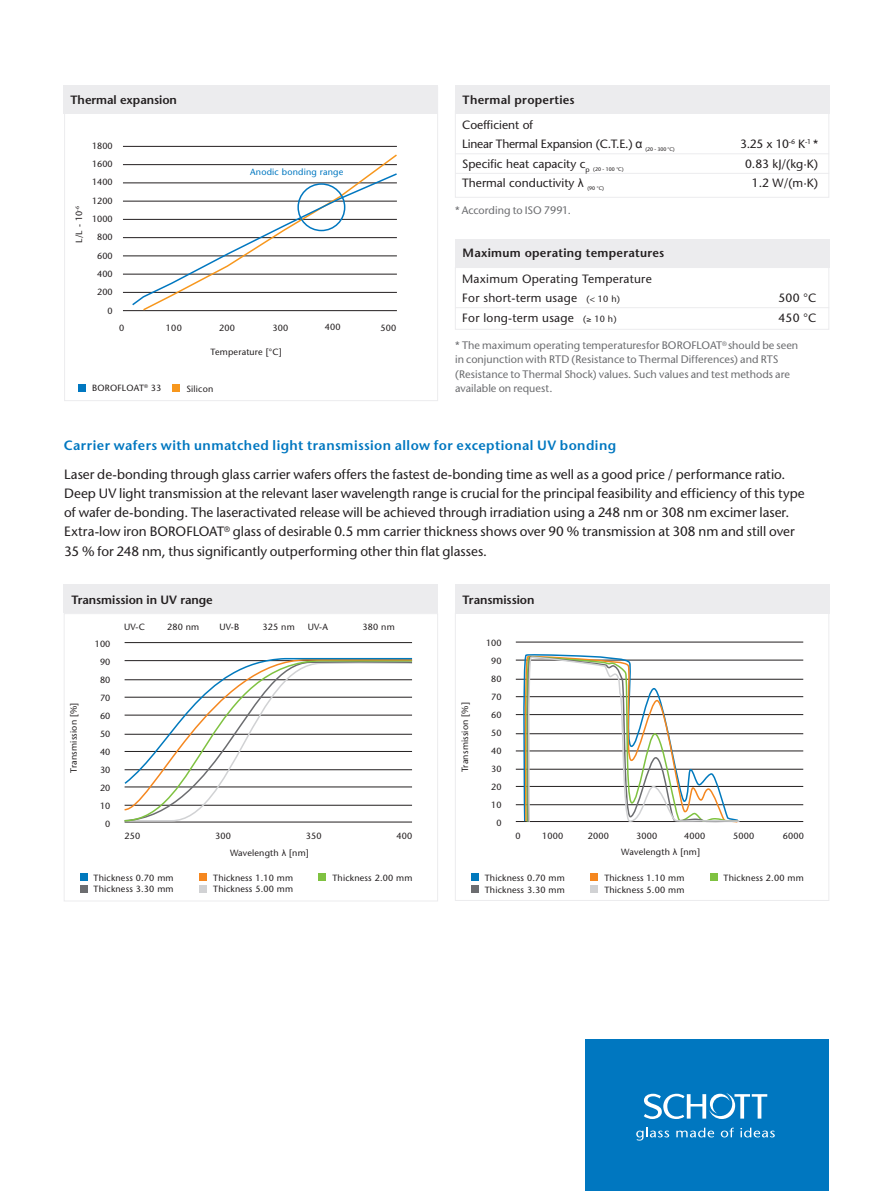
<style>
.page{position:relative;width:893px;height:1191px;background:#fff}
.page>*{position:absolute;margin:0;border:0;box-sizing:border-box;transform-origin:0 0}
.t1{font:13.5px/19.2px "Stone Sans";color:#231f20}
.t2{font:600 13.5px "Stone Sans";letter-spacing:.03em;color:#0077c0}
.t3{font:12px "Stone Sans";color:#231f20}
.t4{font:12px/19.5px "Stone Sans";letter-spacing:.02em;color:#231f20}
.t5{font:600 12px "Stone Sans";letter-spacing:-.005em;color:#231f20}
.t6{font:600 12px "Stone Sans";letter-spacing:.02em;color:#231f20}
.t7{font:12px/19.5px "Stone Sans";letter-spacing:-.02em;color:#231f20}
.t8{font:10.8px/14.2px "Stone Sans";color:#6c6d70}
.t9{font:9px "Stone Sans";letter-spacing:.02em;color:#231f20}
.t10{font:9px/18px "Stone Sans";color:#231f20;text-align:right}
.t11{font:9px "Stone Sans";letter-spacing:.02em;color:#0077c0}
.t12{font:5.25px "Stone Sans";letter-spacing:-.02em;color:#231f20}
.s1{font-family:"Arial"}
.s2{font-size:9px}
</style>
<div class="page">
<div style="left:585px;top:1039px;width:244px;height:152px;background:#0077c0"></div>
<svg style="left:644px;top:1093px;width:123px;height:26px"></svg>
<svg style="left:636px;top:1127px;width:33px;height:13px"></svg>
<svg style="left:676px;top:1127px;width:38px;height:10px"></svg>
<svg style="left:721px;top:1127px;width:13px;height:10px"></svg>
<svg style="left:740px;top:1127px;width:35px;height:10px"></svg>
<div style="left:455px;top:85px;width:374px;height:29px;background:#ececee"></div>
<div style="left:455px;top:110px;width:374px;height:88px;border:1px solid #ececee"></div>
<hr style="left:455px;top:173px;width:374px;height:1px;background:#ececee">
<hr style="left:455px;top:153px;width:374px;height:1px;background:#ececee">
<div style="left:455px;top:239px;width:374px;height:28px;background:#ececee"></div>
<div style="left:455px;top:267px;width:374px;height:63px;border:1px solid #ececee"></div>
<hr style="left:455px;top:307px;width:374px;height:1px;background:#ececee">
<div style="left:64px;top:85px;width:374px;height:29px;background:#ececee"></div>
<hr style="left:123px;top:310px;width:274px;height:1px;background:#231f20">
<hr style="left:123px;top:274px;width:274px;height:1px;background:#231f20">
<hr style="left:123px;top:292px;width:274px;height:1px;background:#231f20">
<hr style="left:123px;top:237px;width:274px;height:1px;background:#231f20">
<hr style="left:123px;top:256px;width:274px;height:1px;background:#231f20">
<hr style="left:123px;top:219px;width:274px;height:1px;background:#231f20">
<hr style="left:123px;top:201px;width:274px;height:1px;background:#231f20">
<hr style="left:123px;top:164px;width:274px;height:1px;background:#231f20">
<hr style="left:123px;top:146px;width:274px;height:1px;background:#231f20">
<hr style="left:123px;top:183px;width:274px;height:1px;background:#231f20">
<svg style="left:131px;top:154px;width:266px;height:158px"></svg>
<div style="left:78px;top:384px;width:8px;height:8px;background:#0077c0"></div>
<div style="left:173px;top:384px;width:7px;height:8px;background:#f7971d"></div>
<div style="left:297px;top:183px;width:48px;height:48px;border:2px solid #0077c0;border-radius:50%"></div>
<div style="left:64px;top:87px;width:374px;height:314px;border:1px solid #ececee"></div>
<div style="left:64px;top:584px;width:374px;height:29px;background:#ececee"></div>
<div style="left:64px;top:613px;width:374px;height:288px;border:1px solid #ececee"></div>
<hr style="left:125px;top:642px;width:287px;height:1px;background:#231f20">
<div style="left:80px;top:885px;width:7px;height:7px;background:#6c6d70"></div>
<div style="left:80px;top:873px;width:7px;height:7px;background:#0079bd"></div>
<div style="left:199px;top:885px;width:8px;height:7px;background:#d1d2d4"></div>
<div style="left:199px;top:873px;width:8px;height:7px;background:#f5871f"></div>
<div style="left:319px;top:873px;width:7px;height:7px;background:#7fc241"></div>
<svg style="left:124px;top:811px;width:288px;height:11px"></svg>
<svg style="left:124px;top:785px;width:288px;height:26px"></svg>
<svg style="left:124px;top:657px;width:289px;height:128px"></svg>
<div style="left:455px;top:584px;width:374px;height:30px;background:#ececee"></div>
<div style="left:455px;top:613px;width:374px;height:288px;border:1px solid #ececee"></div>
<hr style="left:516px;top:821px;width:287px;height:1px;background:#231f20">
<hr style="left:516px;top:786px;width:287px;height:1px;background:#231f20">
<hr style="left:516px;top:804px;width:287px;height:1px;background:#231f20">
<hr style="left:516px;top:750px;width:287px;height:1px;background:#231f20">
<hr style="left:516px;top:769px;width:287px;height:1px;background:#231f20">
<hr style="left:516px;top:733px;width:287px;height:1px;background:#231f20">
<hr style="left:516px;top:714px;width:287px;height:1px;background:#231f20">
<hr style="left:516px;top:642px;width:287px;height:1px;background:#231f20">
<hr style="left:516px;top:679px;width:287px;height:1px;background:#231f20">
<hr style="left:516px;top:696px;width:287px;height:1px;background:#231f20">
<hr style="left:516px;top:660px;width:287px;height:1px;background:#231f20">
<div style="left:471px;top:885px;width:7px;height:7px;background:#6c6d70"></div>
<div style="left:471px;top:873px;width:7px;height:7px;background:#0079bd"></div>
<div style="left:591px;top:885px;width:7px;height:7px;background:#d1d2d4"></div>
<div style="left:591px;top:873px;width:7px;height:7px;background:#f5871f"></div>
<div style="left:710px;top:873px;width:7px;height:7px;background:#7fc241"></div>
<svg style="left:522px;top:654px;width:219px;height:169px"></svg>
<p class="t5" style="left:71px;top:92px;width:108px">Thermal expansion</p>
<p class="t10" style="left:92px;top:137px;width:22px">1800<br>1600<br>1400<br>1200<br>1000<br>800<br>600<br>400<br>200<br>0</p>
<p class="t9" style="left:119px;top:323px;width:7px">0</p>
<p class="t9" style="left:166px;top:323px;width:17px">100</p>
<p class="t9" style="left:219px;top:323px;width:17px">200</p>
<p class="t9" style="left:273px;top:323px;width:17px">300</p>
<p class="t9" style="left:325px;top:322px;width:17px">400</p>
<p class="t9" style="left:380px;top:323px;width:17px">500</p>
<p class="t11" style="left:250px;top:167px;width:95px">Anodic bonding range</p>
<p class="t9" style="left:74px;top:248px;width:44px;rotate:-90deg">λ L/L - 10<sup>-6</sup></p>
<p class="t9" style="left:211px;top:347px;width:73px">Temperature [°C]</p>
<p class="t9" style="left:92px;top:383px;width:71px">BOROFLOAT<sup>®</sup> 33</p>
<p class="t9" style="left:186px;top:383px;width:28px">Silicon</p>
<p class="t6" style="left:463px;top:92px;width:114px">Thermal properties</p>
<p class="t7" style="left:462px;top:115px;width:182px">Coefficient of<br>Linear Thermal Expansion (C.T.E.) <span class="s1">α</span></p>
<p class="t12" style="left:645px;top:146px;width:31px">(20 - 300 °C)</p>
<p class="t3" style="left:740px;top:137px;width:80px">3.25 x 10<sup>-6</sup> K<sup>-1</sup> *</p>
<p class="t3" style="left:462px;top:157px;width:163px">Specific heat capacity c<sub>p</sub> <sub>(20</sub> <sub>-</sub> <sub>100</sub> <sub>°C)</sub></p>
<p class="t3" style="left:745px;top:157px;width:75px">0.83 kJ/(kg·K)</p>
<p class="t3" style="left:462px;top:176px;width:123px">Thermal conductivity <span class="s1">λ</span></p>
<p class="t12" style="left:587px;top:185px;width:18px">(90 °C)</p>
<p class="t3" style="left:752px;top:176px;width:68px">1.2 W/(m·K)</p>
<p class="t8" style="left:455px;top:203px;width:117px">* According to ISO 7991.</p>
<p class="t6" style="left:463px;top:246px;width:203px">Maximum operating temperatures</p>
<p class="t4" style="left:462px;top:269px;width:191px">Maximum Operating Temperature<br>For short-term usage <span class="s2">(&lt; 10 h)</span></p>
<p class="t3" style="left:778px;top:291px;width:39px">500 °C</p>
<p class="t4" style="left:462px;top:308px;width:156px">For long-term usage <span class="s2">(</span>≥ <span class="s2">10 h)</span></p>
<p class="t3" style="left:778px;top:310px;width:39px">450 °C</p>
<p class="t8" style="left:455px;top:338px;width:345px">* The maximum operating temperaturesfor BOROFLOAT<sup>®</sup> should be seen in conjunction with RTD (Resistance to Thermal Differences) and RTS (Resistance to Thermal Shock) values. Such values and test methods are available on request.</p>
<p class="t2" style="left:64px;top:437px;width:554px">Carrier wafers with unmatched light transmission allow for exceptional UV bonding</p>
<p class="t1" style="left:64px;top:464px;width:742px">Laser de-bonding through glass carrier wafers offers the fastest de-bonding time as well as a good price / performance ratio.<br>Deep UV light transmission at the relevant laser wavelength range is crucial for the principal feasibility and efficiency of this type of wafer de-bonding. The laseractivated release will be achieved through irradiation using a 248 nm or 308 nm excimer laser.<br>Extra-low iron BOROFLOAT<sup>®</sup> glass of desirable 0.5 mm carrier thickness shows over 90 % transmission at 308 nm and still over 35 % for 248 nm, thus significantly outperforming other thin flat glasses.</p>
<p class="t5" style="left:71px;top:592px;width:143px">Transmission in UV range</p>
<p class="t10" style="left:95px;top:634px;width:17px">100<br>90<br>80<br>70<br>60<br>50<br>40<br>30<br>20<br>10<br>0</p>
<p class="t9" style="left:124px;top:621px;width:22px">UV-C</p>
<p class="t9" style="left:167px;top:621px;width:34px">280 nm</p>
<p class="t9" style="left:220px;top:621px;width:21px">UV-B</p>
<p class="t9" style="left:262px;top:621px;width:34px">325 nm</p>
<p class="t9" style="left:308px;top:621px;width:22px">UV-A</p>
<p class="t9" style="left:362px;top:621px;width:34px">380 nm</p>
<p class="t9" style="left:68px;top:772px;width:72px;rotate:-90deg">Transmission [%]</p>
<p class="t5" style="left:463px;top:592px;width:73px">Transmission</p>
<p class="t10" style="left:486px;top:634px;width:17px">100<br>90<br>80<br>70<br>60<br>50<br>40<br>30<br>20<br>10<br>0</p>
<p class="t9" style="left:460px;top:772px;width:72px;rotate:-90deg">Transmission [%]</p>
<p class="t9" style="left:125px;top:830px;width:17px">250</p>
<p class="t9" style="left:215px;top:830px;width:17px">300</p>
<p class="t9" style="left:306px;top:830px;width:17px">350</p>
<p class="t9" style="left:397px;top:830px;width:17px">400</p>
<p class="t9" style="left:515px;top:830px;width:7px">0</p>
<p class="t9" style="left:542px;top:830px;width:23px">1000</p>
<p class="t9" style="left:588px;top:830px;width:23px">2000</p>
<p class="t9" style="left:636px;top:830px;width:23px">3000</p>
<p class="t9" style="left:684px;top:830px;width:23px">4000</p>
<p class="t9" style="left:733px;top:830px;width:23px">5000</p>
<p class="t9" style="left:783px;top:830px;width:23px">6000</p>
<p class="t9" style="left:230px;top:847px;width:80px">Wavelength <span class="s1">λ</span> [nm]</p>
<p class="t9" style="left:621px;top:846px;width:80px">Wavelength <span class="s1">λ</span> [nm]</p>
<p class="t9" style="left:94px;top:872px;width:82px">Thickness 0.70 mm</p>
<p class="t9" style="left:213px;top:872px;width:82px">Thickness 1.10 mm</p>
<p class="t9" style="left:332px;top:872px;width:82px">Thickness 2.00 mm</p>
<p class="t9" style="left:485px;top:872px;width:82px">Thickness 0.70 mm</p>
<p class="t9" style="left:604px;top:872px;width:82px">Thickness 1.10 mm</p>
<p class="t9" style="left:724px;top:872px;width:82px">Thickness 2.00 mm</p>
<p class="t9" style="left:94px;top:884px;width:82px">Thickness 3.30 mm</p>
<p class="t9" style="left:213px;top:884px;width:82px">Thickness 5.00 mm</p>
<p class="t9" style="left:485px;top:884px;width:82px">Thickness 3.30 mm</p>
<p class="t9" style="left:604px;top:884px;width:82px">Thickness 5.00 mm</p>
</div>
